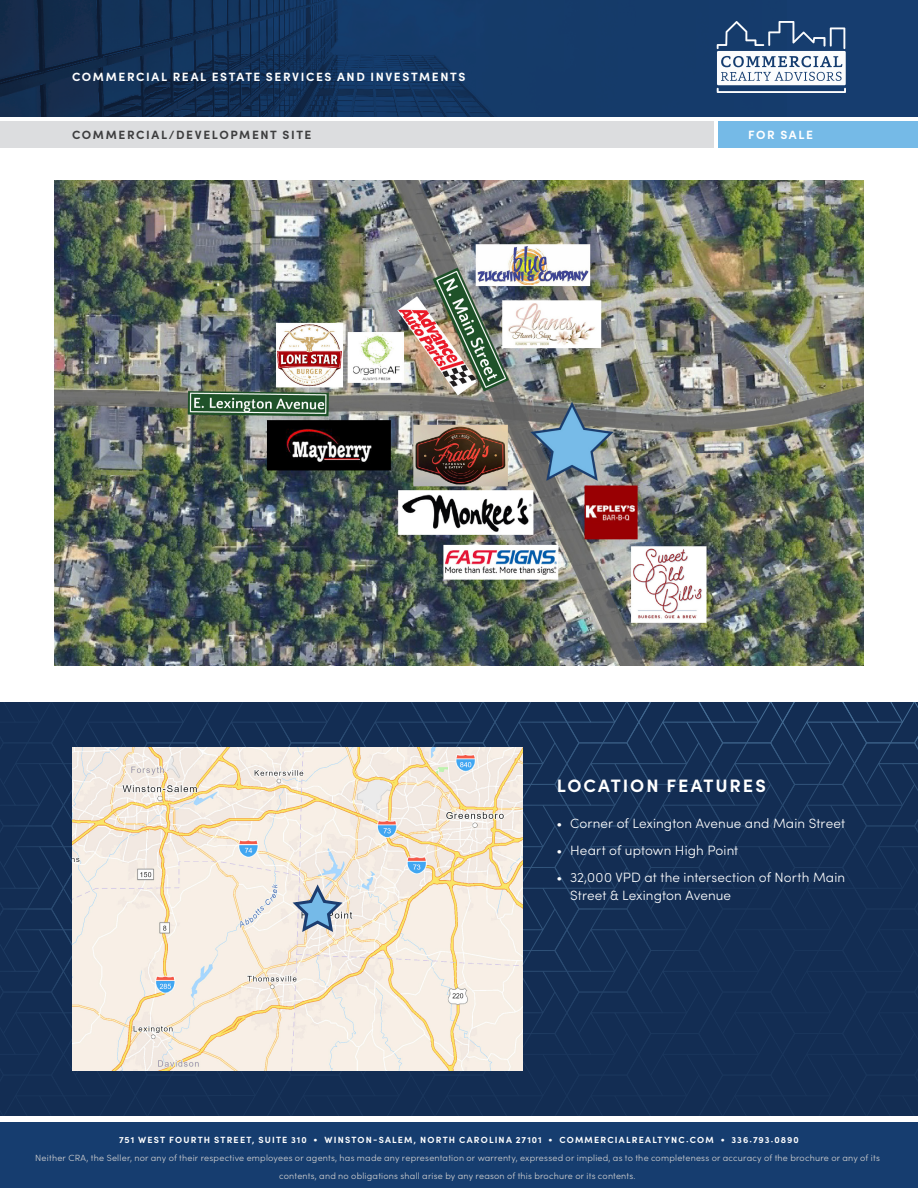
<style>
.page{position:relative;width:918px;height:1188px;background:#fff}
.page>*{position:absolute;margin:0;border:0;box-sizing:border-box;transform-origin:0 0}
.t1{font:700 18px "Sofia Pro";letter-spacing:.11em;color:#fff}
.t2{font:300 13.5px/18px "Sofia Pro";letter-spacing:.01em;color:#fff}
.t3{font:700 12px "Sofia Pro";letter-spacing:.135em;color:#fff}
.t4{font:700 12px "Sofia Pro";letter-spacing:.135em;color:#3e3e3f}
.t5{font:300 9px/18px "Sofia Pro";letter-spacing:.025em;color:#d4d3d2;text-align:center}
.t6{font:700 9px "Sofia Pro";letter-spacing:.135em;color:#fff}
</style>
<div class="page">
<img style="left:54px;top:180px;width:810px;height:486px">
<div style="left:0;top:122px;width:714px;height:26px;background:#dcdddf"></div>
<div style="left:718px;top:122px;width:200px;height:26px;background:#75bae7"></div>
<img style="left:0;top:0;width:918px;height:117px">
<div style="left:0;top:1123px;width:918px;height:65px;background:#163d6f"></div>
<div style="left:717px;top:51px;width:129px;height:34px;background:#fbfcfd"></div>
<svg style="left:721px;top:56px;width:121px;height:25px"></svg>
<svg style="left:717px;top:88px;width:129px;height:5px"></svg>
<svg style="left:717px;top:21px;width:128px;height:28px;background:#335580"></svg>
<svg style="left:0;top:702px;width:918px;height:414px;background:#697689"></svg>
<h3 class="t3" style="left:72px;top:68px;width:395px">COMMERCIAL REAL ESTATE SERVICES AND INVESTMENTS</h3>
<h3 class="t4" style="left:72px;top:126px;width:241px">COMMERCIAL/DEVELOPMENT SITE</h3>
<h3 class="t3" style="left:748px;top:126px;width:66px">FOR SALE</h3>
<h1 class="t1" style="left:557px;top:772px;width:210px">LOCATION FEATURES</h1>
<h2 class="t2" style="left:557px;top:814px;width:290px">• Corner of Lexington Avenue and Main Street</h2>
<h2 class="t2" style="left:557px;top:841px;width:183px">• Heart of uptown High Point</h2>
<h2 class="t2" style="left:570px;top:868px;width:277px;text-indent:-14px">• 32,000 VPD at the intersection of North Main<br>Street &amp; Lexington Avenue</h2>
<p class="t6" style="left:119px;top:1133px;width:681px">751 WEST FOURTH STREET, SUITE 310 • WINSTON-SALEM, NORTH CAROLINA 27101 • COMMERCIALREALTYNC.COM • 336.793.0890</p>
<p class="t5" style="left:35px;top:1148px;width:846px">Neither CRA, the Seller, nor any of their respective employees or agents, has made any representation or warrenty, expressed or implied, as to the completeness or accuracy of the brochure or any of its contents, and no obligations shall arise by any reason of this brochure or its contents.</p>
</div>
